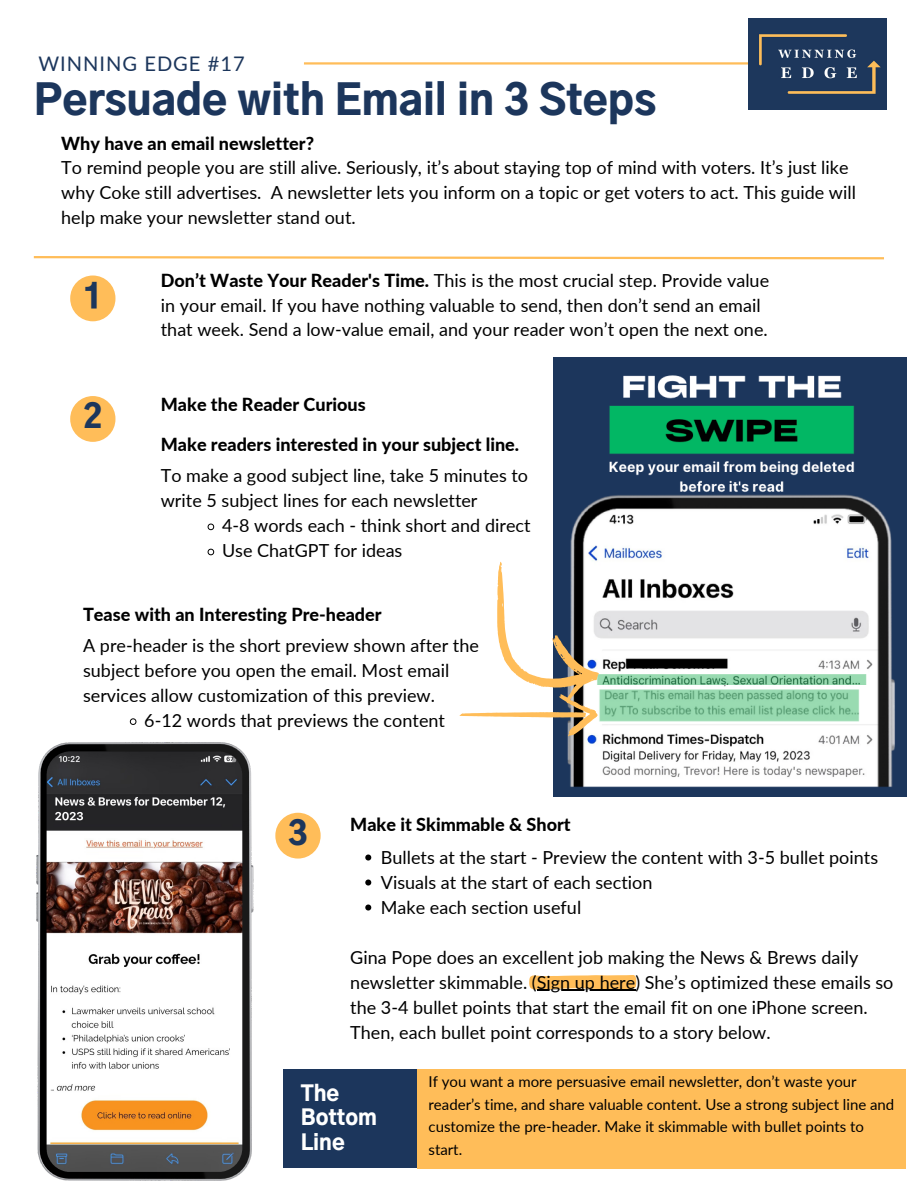
<style>
.page{position:relative;width:918px;height:1188px;background:#fff}
.page>*{position:absolute;margin:0;border:0;box-sizing:border-box;transform-origin:0 0}
.t1{font:900 41.1px "Gothic A1";color:#1c365c}
.t2{font:900 32.25px "Gothic A1";color:#1c365c}
.t3{font:900 20.85px/24.8px "Gothic A1";color:#fff}
.t4{font:20.1px "Lato";letter-spacing:.05em;color:#1c365c}
.t5{font:18px/24.8px "Lato";color:#000}
.t6{font:800 18px "Lato";color:#000}
.t7{font:15px/22.5px "Lato";color:#000}
.s1{font-weight:800}
</style>
<div class="page">
<img style="left:554px;top:357px;width:353px;height:440px">
<hr style="left:304px;top:62px;width:580px;height:3px;background:#ffbd59">
<img style="left:749px;top:19px;width:137px;height:91px">
<svg style="left:33px;top:256px;width:851px;height:4px"></svg>
<img style="left:599px;top:685px;width:268px;height:37px">
<svg style="left:459px;top:562px;width:140px;height:223px"></svg>
<img style="left:36px;top:743px;width:218px;height:438px">
<div style="left:417px;top:1069px;width:489px;height:99px;background:#ffbd59"></div>
<div style="left:283px;top:1070px;width:134px;height:98px;background:#1c365c"></div>
<svg style="left:529px;top:975px;width:107px;height:15px;background:#f1b75f"></svg>
<svg style="left:365px;top:855px;width:6px;height:6px"></svg>
<svg style="left:365px;top:880px;width:6px;height:6px"></svg>
<svg style="left:365px;top:905px;width:6px;height:6px"></svg>
<hr style="left:537px;top:990px;width:98px;height:1px;background:#000">
<svg style="left:130px;top:718px;width:6px;height:7px"></svg>
<div style="left:70px;top:276px;width:45px;height:45px;background:#ffbd59;border-radius:23px"></div>
<div style="left:70px;top:396px;width:45px;height:46px;background:#ffbd59;border-radius:23px"></div>
<div style="left:275px;top:813px;width:46px;height:46px;background:#ffbd59;border-radius:23px"></div>
<svg style="left:208px;top:524px;width:6px;height:6px"></svg>
<svg style="left:208px;top:549px;width:6px;height:6px"></svg>
<p class="t4" style="left:38px;top:51px;width:208px">WINNING EDGE #17</p>
<p class="t1" style="left:34px;top:83px;width:624px">Persuade with Email in 3 Steps</p>
<p class="t6" style="left:61px;top:132px;width:254px">Why have an email newsletter?</p>
<p class="t5" style="left:61px;top:155px;width:796px">To remind people you are still alive. Seriously, it’s about staying top of mind with voters. It’s just like why Coke still advertises. A newsletter lets you inform on a topic or get voters to act. This guide will help make your newsletter stand out.</p>
<p class="t2" style="left:83px;top:282px;width:21px">1</p>
<p class="t2" style="left:83px;top:403px;width:21px">2</p>
<p class="t5" style="left:161px;top:268px;width:610px"><span class="s1">Don’t Waste Your Reader's Time.</span> This is the most crucial step. Provide value in your email. If you have nothing valuable to send, then don’t send an email that week. Send a low-value email, and your reader won’t open the next one.</p>
<p class="t6" style="left:161px;top:393px;width:206px">Make the Reader Curious</p>
<p class="t6" style="left:161px;top:433px;width:360px">Make readers interested in your subject line.</p>
<p class="t5" style="left:161px;top:462px;width:369px;line-height:25.2px">To make a good subject line, take 5 minutes to write 5 subject lines for each newsletter</p>
<p class="t5" style="left:222px;top:513px;width:310px">4-8 words each - think short and direct</p>
<p class="t5" style="left:222px;top:538px;width:182px">Use ChatGPT for ideas</p>
<p class="t6" style="left:83px;top:603px;width:300px">Tease with an Interesting Pre-header</p>
<p class="t5" style="left:83px;top:632px;width:397px;line-height:25.2px">A pre-header is the short preview shown after the subject before you open the email. Most email services allow customization of this preview.</p>
<p class="t5" style="left:144px;top:708px;width:302px">6-12 words that previews the content</p>
<p class="t2" style="left:288px;top:819px;width:21px">3</p>
<p class="t6" style="left:350px;top:813px;width:222px">Make it Skimmable &amp; Short</p>
<p class="t5" style="left:381px;top:844px;width:499px">Bullets at the start - Preview the content with 3-5 bullet points</p>
<p class="t5" style="left:381px;top:869px;width:273px">Visuals at the start of each section</p>
<p class="t5" style="left:381px;top:894px;width:202px">Make each section useful</p>
<p class="t5" style="left:350px;top:944px;width:545px">Gina Pope does an excellent job making the News &amp; Brews daily newsletter skimmable. (Sign up here) She’s optimized these emails so the 3-4 bullet points that start the email fit on one iPhone screen.<br>Then, each bullet point corresponds to a story below.</p>
<p class="t3" style="left:301px;top:1082px;width:78px">The<br>Bottom<br>Line</p>
<p class="t7" style="left:429px;top:1070px;width:467px">If you want a more persuasive email newsletter, don’t waste your reader’s time, and share valuable content. Use a strong subject line and customize the pre-header. Make it skimmable with bullet points to start.</p>
</div>
